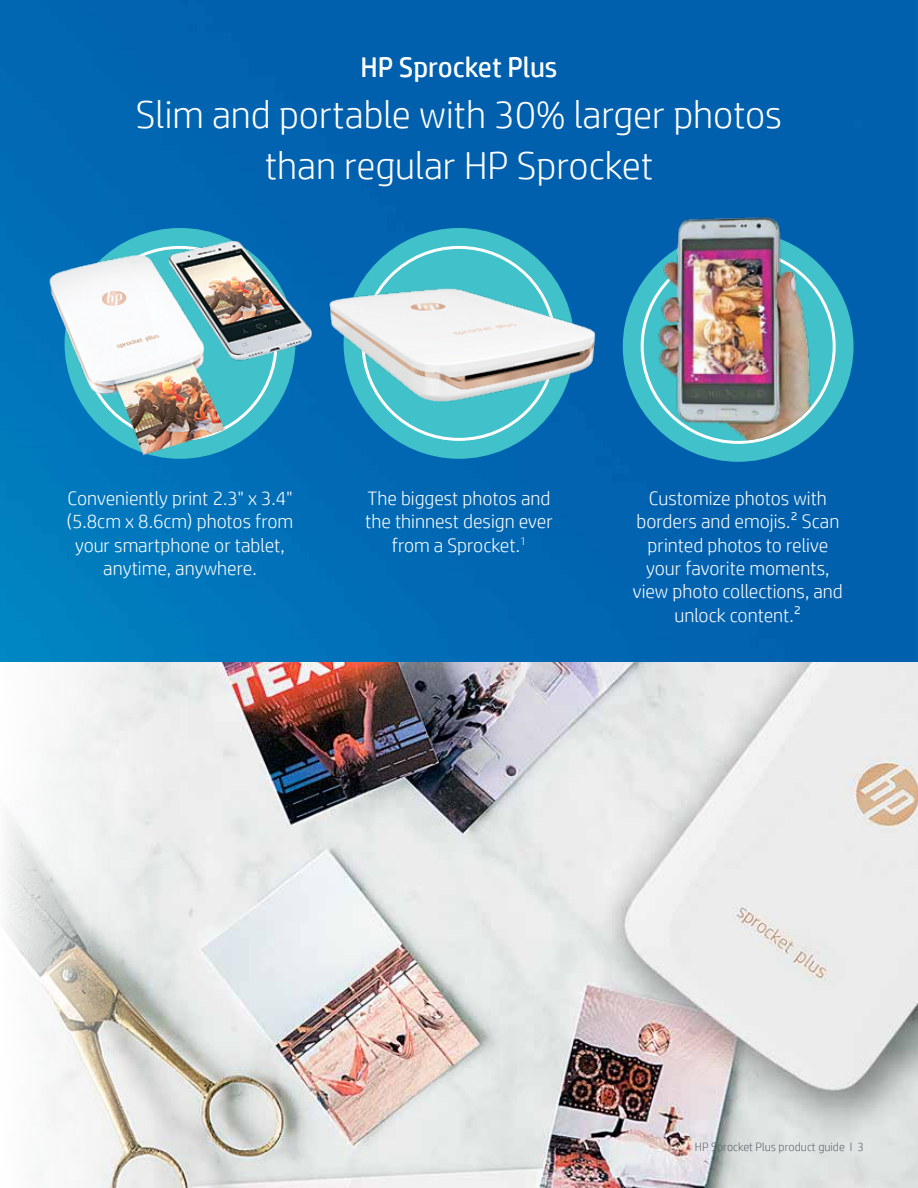
<style>
.page{position:relative;width:918px;height:1188px;background:#fff}
.page>*{position:absolute;margin:0;border:0;box-sizing:border-box;transform-origin:0 0}
.t1{font:300 39px/51px "HP Simplified";color:#fff;text-align:center}
.t2{font:28.5px "HP Simplified";color:#fff}
.t3{font:300 19.5px/23.4px "HP Simplified";color:#fff;text-align:center}
.t4{font:300 12px "HP Simplified";color:#5e6468}
</style>
<div class="page">
<img style="left:0;top:0;width:918px;height:1188px">
<div style="left:344px;top:228px;width:230px;height:231px;background:#41c2ca;border-radius:50%"></div>
<img style="left:9px;top:218px;width:311px;height:251px">
<img style="left:282px;top:249px;width:358px;height:202px">
<div style="left:623px;top:231px;width:231px;height:231px;background:#41c2ca;border-radius:50%"></div>
<svg style="left:641px;top:249px;width:195px;height:195px"></svg>
<img style="left:642px;top:193px;width:191px;height:248px">
<h2 class="t2" style="left:360px;top:49px;width:199px">HP Sprocket Plus</h2>
<h1 class="t1" style="left:136px;top:87px;width:648px">Slim and portable with 30% larger photos than regular HP Sprocket</h1>
<p class="t3" style="left:67px;top:486px;width:228px">Conveniently print 2.3" x 3.4" (5.8cm x 8.6cm) photos from your smartphone or tablet, anytime, anywhere.</p>
<p class="t3" style="left:365px;top:486px;width:189px">The biggest photos and the thinnest design ever from a Sprocket.<sup>1</sup></p>
<p class="t3" style="left:633px;top:486px;width:211px">Customize photos with borders and emojis.2 Scan printed photos to relive your favorite moments, view photo collections, and unlock content.2</p>
<p class="t4" style="left:695px;top:1139px;width:171px">HP Sprocket Plus product guide I 3</p>
</div>
